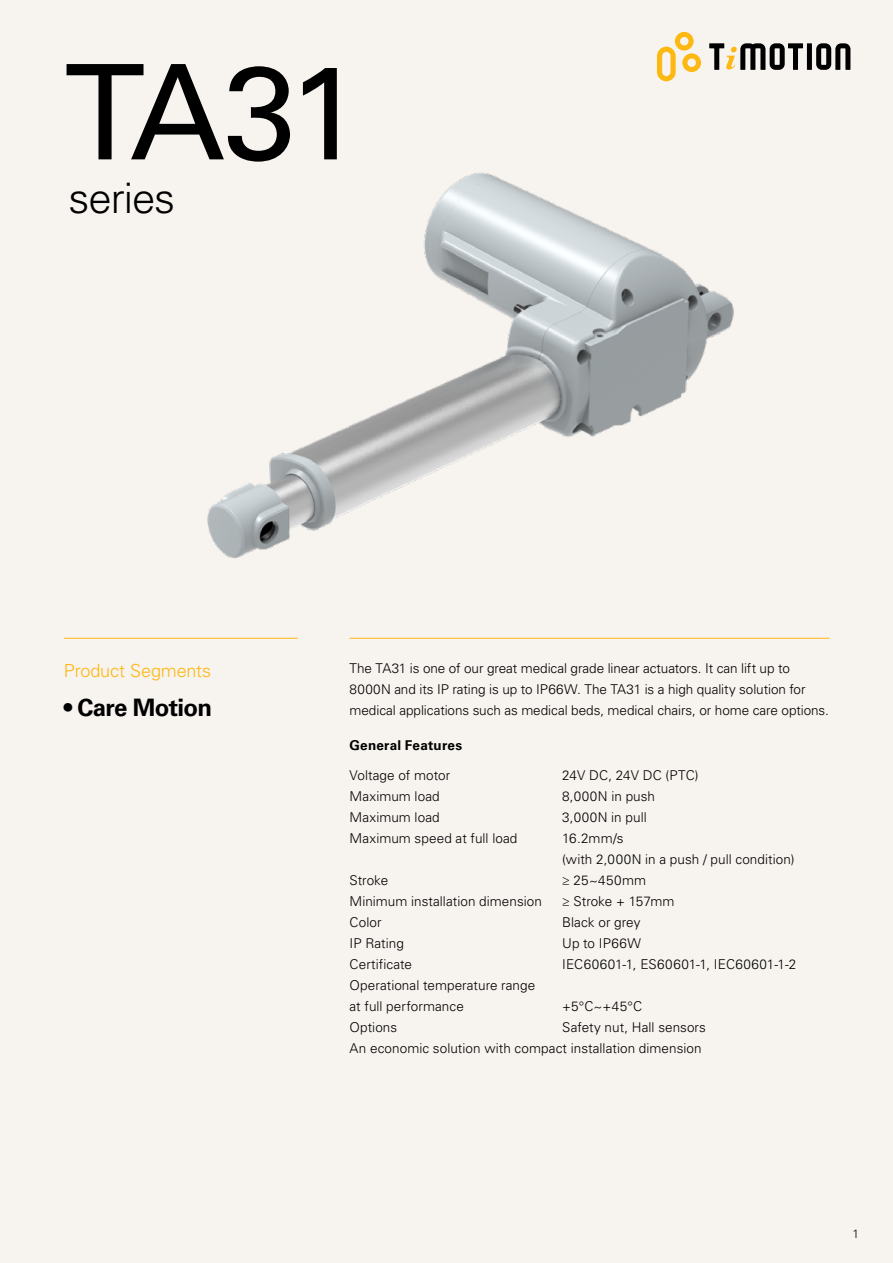
<style>
.page{position:relative;width:893px;height:1263px;background:#f7f3ef}
.page>*{position:absolute;margin:0;border:0;box-sizing:border-box;transform-origin:0 0}
.t1{font:132px "Univers LT Std";color:#000}
.t2{font:300 42px "Univers LT Std";letter-spacing:-.025em;color:#000}
.t3{font:700 24px "Univers LT Std";letter-spacing:-.025em;color:#000}
.t4{font:300 18px "Univers LT Std";letter-spacing:-.005em;color:#fdb812}
.t5{font:300 13.5px/21px "Univers LT Std";color:#000}
.t6{font:300 13.5px "Univers LT Std";letter-spacing:.03em;color:#000}
.t7{font:700 13.5px "Univers LT Std";letter-spacing:.015em;color:#000}
.t8{font:300 13.5px "Univers LT Std";letter-spacing:.02em;color:#000}
.t9{font:300 12px "Univers LT Std";color:#000}
</style>
<div class="page">
<svg style="left:657px;top:32px;width:44px;height:49px"></svg>
<div style="left:807px;top:43px;width:5px;height:27px;background:#000"></div>
<svg style="left:816px;top:43px;width:34px;height:27px"></svg>
<svg style="left:709px;top:43px;width:94px;height:27px"></svg>
<hr style="left:350px;top:638px;width:479px;height:1px;background:#fdb812">
<hr style="left:64px;top:638px;width:234px;height:1px;background:#fdb812">
<img style="left:207px;top:172px;width:527px;height:387px">
<h1 class="t1" style="left:64px;top:34px;width:299px">TA31</h1>
<h2 class="t2" style="left:69px;top:173px;width:108px">series</h2>
<h3 class="t4" style="left:64px;top:660px;width:149px">Product Segments</h3>
<h3 class="t3" style="left:64px;top:693px;width:150px">• Care Motion</h3>
<p class="t5" style="left:350px;top:658px;width:481px">The TA31 is one of our great medical grade linear actuators. It can lift up to<br>8000N and its IP rating is up to IP66W. The TA31 is a high quality solution for medical applications such as medical beds, medical chairs, or home care options.</p>
<p class="t7" style="left:350px;top:738px;width:114px">General Features</p>
<p class="t5" style="left:350px;top:765px;width:102px">Voltage of motor</p>
<p class="t5" style="left:562px;top:765px;width:138px">24V DC, 24V DC (PTC)</p>
<p class="t5" style="left:350px;top:786px;width:92px">Maximum load</p>
<p class="t5" style="left:562px;top:786px;width:94px">8,000N in push</p>
<p class="t5" style="left:350px;top:807px;width:92px">Maximum load</p>
<p class="t5" style="left:562px;top:807px;width:86px">3,000N in pull</p>
<p class="t5" style="left:350px;top:828px;width:169px">Maximum speed at full load</p>
<p class="t5" style="left:562px;top:828px;width:234px">16.2mm/s<br>(with 2,000N in a push / pull condition)</p>
<p class="t5" style="left:350px;top:870px;width:40px">Stroke</p>
<p class="t5" style="left:562px;top:870px;width:85px">≥ 25~450mm</p>
<p class="t5" style="left:350px;top:891px;width:194px">Minimum installation dimension</p>
<p class="t5" style="left:562px;top:891px;width:114px">≥ Stroke + 157mm</p>
<p class="t5" style="left:350px;top:912px;width:34px">Color</p>
<p class="t5" style="left:562px;top:912px;width:80px">Black or grey</p>
<p class="t5" style="left:350px;top:933px;width:56px">IP Rating</p>
<p class="t8" style="left:562px;top:935px;width:80px">Up to IP66W</p>
<p class="t5" style="left:350px;top:954px;width:64px">Certificate</p>
<p class="t6" style="left:562px;top:956px;width:236px">IEC60601-1, ES60601-1, IEC60601-1-2</p>
<p class="t5" style="left:350px;top:975px;width:187px">Operational temperature range at full performance</p>
<p class="t5" style="left:562px;top:996px;width:81px">+5°C~+45°C</p>
<p class="t5" style="left:350px;top:1017px;width:358px;text-indent:213px">Safety nut, Hall sensors<br>An economic solution with compact installation dimension</p>
<p class="t5" style="left:350px;top:1017px;width:49px">Options</p>
<p class="t9" style="left:852px;top:1226px;width:8px">1</p>
</div>
